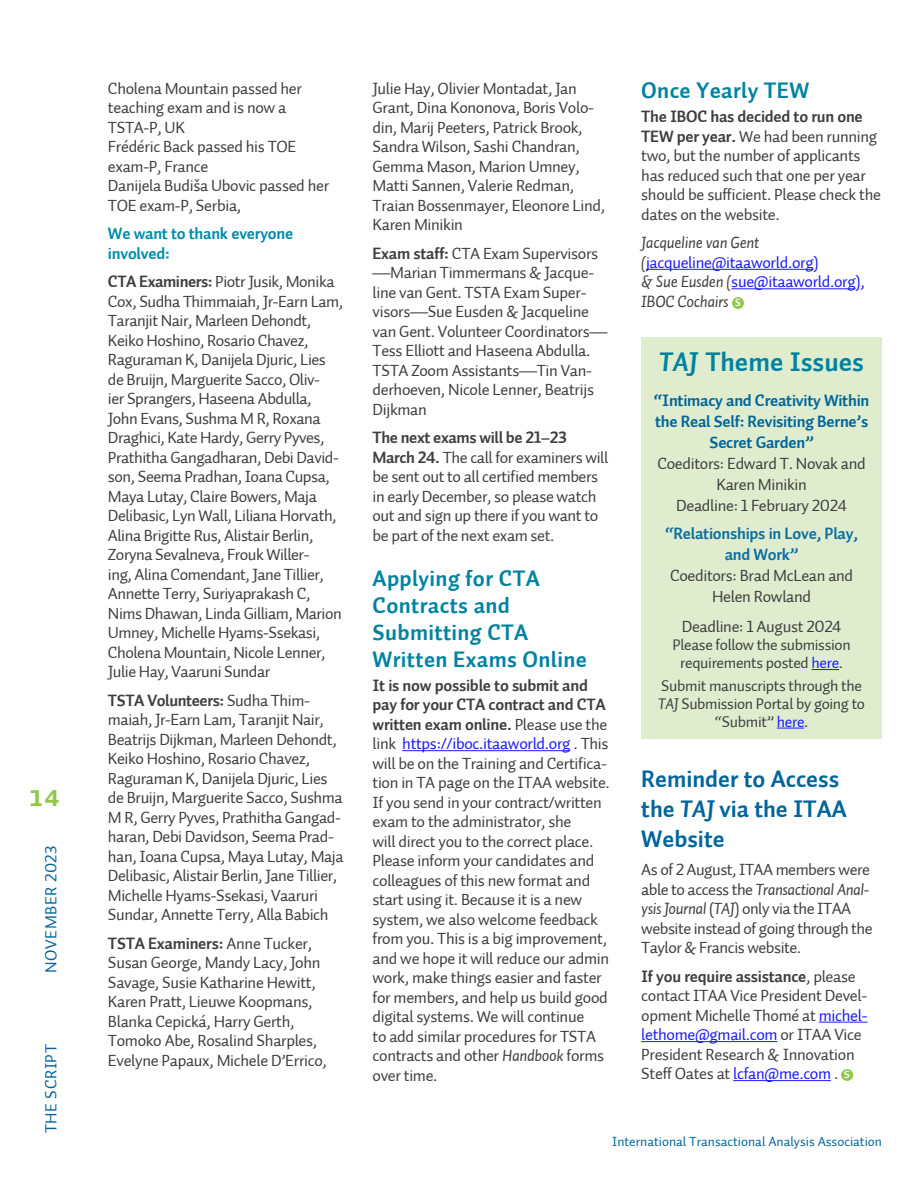
<style>
.page{position:relative;width:918px;height:1188px;background:#fff}
.page>*{position:absolute;margin:0;border:0;box-sizing:border-box;transform-origin:0 0}
.t1{font:30px "Auto 3 Bold Sm Cp";color:#90c84c}
.HD_2{font:27px "Auto 2 Bold LF";color:#0082a0}
.basic_body_text{font:24px/30px "Auto 2 Bold LF";color:#00659b}
.HD_3{font:22.5px/27px "Auto 2 Bold LF";letter-spacing:.015em;color:#0082a0}
.basic_body_text-2{font:16.5px/19.5px "Auto 2 Regular LF";letter-spacing:-.02em;color:#3e3e3f}
.basic_body_text-3{font:16.5px/21px "Auto 2 Bold LF";letter-spacing:-.015em;color:#00659b;text-align:center}
.basic_body_text-4{font:16.5px/19.5px "Auto 2 Regular LF";letter-spacing:-.02em;color:#1a1aff}
.basic_body_text-5{font:16.5px/21px "Auto 2 Bold LF";letter-spacing:-.015em;color:#0e6fa3;text-align:center}
.basic_body_text-6{font:16.5px/19.5px "Auto 2 Bold LF";letter-spacing:-.015em;color:#008ba8}
.footer_SCRIPT{font:16.5px "Auto 1 Regular LF";letter-spacing:.03em;color:#00659b}
.basic_body_text-7{font:15.75px/18px "Auto 2 Regular LF";letter-spacing:-.02em;color:#3e3e3f;text-align:center}
.t2{font:13.5px "Auto 2 Regular LF";color:#00659b}
.s1{font-family:"Auto 2 Bold LF"}
.s2{color:#1a1aff}
.s3{font-family:"Auto 1 Italic LF"}
.s4{font-family:"Auto 1 Italic LF";color:#3e3e3f}
.s5{font-family:"Auto 1 Bold Italic LF"}
.s6{font-family:"Auto 2 Regular LF";color:#3e3e3f}
</style>
<div class="page">
<div style="left:732px;top:297px;width:12px;height:12px;background:#90c84c;border-radius:50%"></div>
<div style="left:641px;top:338px;width:241px;height:401px;background:#dfedce"></div>
<svg style="left:812px;top:669px;width:27px;height:1px"></svg>
<svg style="left:777px;top:728px;width:27px;height:1px"></svg>
<hr style="left:402px;top:750px;width:168px;height:1px;background:#1a1aff">
<hr style="left:646px;top:269px;width:167px;height:1px;background:#1a1aff">
<hr style="left:731px;top:289px;width:125px;height:1px;background:#1a1aff">
<div style="left:841px;top:1069px;width:12px;height:12px;background:#90c84c;border-radius:50%"></div>
<hr style="left:819px;top:1022px;width:49px;height:1px;background:#1a1aff">
<hr style="left:641px;top:1041px;width:136px;height:1px;background:#1a1aff">
<hr style="left:733px;top:1080px;width:98px;height:1px;background:#1a1aff">
<h1 class="t1" style="left:28px;top:779px;width:33px">14</h1>
<p class="footer_SCRIPT" style="left:41px;top:973px;width:129px;rotate:-90deg">NOVEMBER 2023</p>
<p class="footer_SCRIPT" style="left:41px;top:1133px;width:91px;rotate:-90deg">THE SCRIPT</p>
<p class="basic_body_text-2" style="left:108px;top:79px;width:196px">Cholena Mountain passed her teaching exam and is now a<br>TSTA-P, UK</p>
<p class="basic_body_text-2" style="left:108px;top:137px;width:190px">Frédéric Back passed his TOE exam-P, France</p>
<p class="basic_body_text-2" style="left:108px;top:176px;width:223px">Danijela Budiša Ubovic passed her<br>TOE exam-P, Serbia,</p>
<p class="basic_body_text-6" style="left:108px;top:224px;width:187px">We want to thank everyone involved:</p>
<p class="basic_body_text-2" style="left:108px;top:272px;width:237px"><span class="s1">CTA Examiners:</span> Piotr Jusik, Monika Cox, Sudha Thimmaiah, Jr-Earn Lam, Taranjit Nair, Marleen Dehondt, Keiko Hoshino, Rosario Chavez, Raguraman K, Danijela Djuric, Lies de Bruijn, Marguerite Sacco, Oliv-<br>ier Sprangers, Haseena Abdulla, John Evans, Sushma M R, Roxana Draghici, Kate Hardy, Gerry Pyves, Prathitha Gangadharan, Debi David&shy;son, Seema Pradhan, Ioana Cupsa, Maya Lutay, Claire Bowers, Maja Delibasic, Lyn Wall, Liliana Horvath, Alina Brigitte Rus, Alistair Berlin, Zoryna Sevalneva, Frouk Willer-<br>ing, Alina Comendant, Jane Tillier, Annette Terry, Suriyaprakash C, Nims Dhawan, Linda Gilliam, Marion Umney, Michelle Hyams-Ssekasi, Cholena Mountain, Nicole Lenner, Julie Hay, Vaaruni Sundar</p>
<p class="basic_body_text-2" style="left:108px;top:691px;width:237px"><span class="s1">TSTA Volunteers:</span> Sudha Thim&shy;maiah, Jr-Earn Lam, Taranjit Nair, Beatrijs Dijkman, Marleen Dehondt, Keiko Hoshino, Rosario Chavez, Raguraman K, Danijela Djuric, Lies de Bruijn, Marguerite Sacco, Sushma M R, Gerry Pyves, Prathitha Gangad&shy;haran, Debi Davidson, Seema Prad&shy;han, Ioana Cupsa, Maya Lutay, Maja Delibasic, Alistair Berlin, Jane Tillier, Michelle Hyams-Ssekasi, Vaaruri Sundar, Annette Terry, Alla Babich</p>
<p class="basic_body_text-2" style="left:108px;top:934px;width:221px"><span class="s1">TSTA Examiners:</span> Anne Tucker,<br>Susan George, Mandy Lacy, John<br>Savage, Susie Katharine Hewitt,<br>Karen Pratt, Lieuwe Koopmans,<br>Blanka Cepická, Harry Gerth,<br>Tomoko Abe, Rosalind Sharples,<br>Evelyne Papaux, Michele D’Errico,</p>
<p class="basic_body_text-2" style="left:373px;top:79px;width:234px">Julie Hay, Olivier Montadat, Jan<br>Grant, Dina Kononova, Boris Volo&shy;din, Marij Peeters, Patrick Brook,<br>Sandra Wilson, Sashi Chandran,<br>Gemma Mason, Marion Umney,<br>Matti Sannen, Valerie Redman,<br>Traian Bossenmayer, Eleonore Lind,<br>Karen Minikin</p>
<p class="basic_body_text-2" style="left:373px;top:244px;width:236px"><span class="s1">Exam staff:</span> CTA Exam Supervisors —Marian Timmermans &amp; Jacque&shy;line van Gent. TSTA Exam Super&shy;visors—Sue Eusden &amp; Jacqueline van Gent. Volunteer Coordinators—<br>Tess Elliott and Haseena Abdulla.<br>TSTA Zoom Assistants—Tin Van&shy;derhoeven, Nicole Lenner, Beatrijs<br>Dijkman</p>
<p class="basic_body_text-2" style="left:373px;top:428px;width:237px"><span class="s1">The next exams will be 21–23<br>March 24.</span> The call for examiners will be sent out to all certified members in early December, so please watch out and sign up there if you want to be part of the next exam set.</p>
<p class="HD_3" style="left:373px;top:565px;width:216px">Applying for CTA<br>Contracts and<br>Submitting CTA<br>Written Exams Online</p>
<p class="basic_body_text-2" style="left:373px;top:676px;width:239px"><span class="s1">It is now possible to submit and pay for your CTA contract and CTA written exam online.</span> Please use the link <span class="s2">https://iboc.itaaworld.org</span> . This will be on the Training and Certifica&shy;tion in TA page on the ITAA website.<br>If you send in your contract/written exam to the administrator, she<br>will direct you to the correct place.<br>Please inform your candidates and colleagues of this new format and start using it. Because it is a new system, we also welcome feedback from you. This is a big improvement, and we hope it will reduce our admin work, make things easier and faster for members, and help us build good digital systems. We will continue<br>to add similar procedures for TSTA contracts and other <span class="s3">Handbook</span> forms over time.</p>
<p class="HD_3" style="left:641px;top:78px;width:170px">Once Yearly TEW</p>
<p class="basic_body_text-2" style="left:641px;top:107px;width:241px"><span class="s1">The IBOC has decided to run one<br>TEW per year.</span> We had been running two, but the number of applicants has reduced such that one per year should be sufficient. Please check the dates on the website.</p>
<p class="basic_body_text-4" style="left:641px;top:233px;width:225px"><span class="s4">Jacqueline van Gent (</span>jacqueline@itaaworld.org)<br><span class="s4">&amp; Sue Eusden (</span>sue@itaaworld.org),<br><span class="s4">IBOC Cochairs</span></p>
<p class="HD_2" style="left:659px;top:344px;width:206px"><span class="s5">TAJ</span> Theme Issues</p>
<p class="basic_body_text-3" style="left:654px;top:390px;width:217px">“Intimacy and Creativity Within the Real Self: Revisiting Berne’s<br>Secret Garden”<br><span class="s6">Coeditors: Edward T. Novak and<br>Karen Minikin<br>Deadline: 1 February 2024</span></p>
<p class="basic_body_text-5" style="left:665px;top:523px;width:195px">“Relationships in Love, Play, and Work”</p>
<p class="basic_body_text-2" style="left:670px;top:565px;width:185px;line-height:21px;text-align:center">Coeditors: Brad McLean and<br>Helen Rowland</p>
<p class="basic_body_text-2" style="left:682px;top:617px;width:161px">Deadline: 1 August 2024</p>
<p class="basic_body_text-7" style="left:673px;top:636px;width:180px">Please follow the submission requirements posted <span class="s2">here</span>.</p>
<p class="basic_body_text-7" style="left:658px;top:677px;width:208px">Submit manuscripts through the<br><span class="s3">TAJ</span> Submission Portal by going to “Submit” <span class="s2">here</span>.</p>
<p class="basic_body_text" style="left:641px;top:764px;width:207px">Reminder to Access the <span class="s5">TAJ</span> via the ITAA<br>Website</p>
<p class="basic_body_text-2" style="left:641px;top:860px;width:233px">As of 2 August, ITAA members were able to access the <span class="s3">Transactional Anal&shy;ysis Journal</span> (<span class="s3">TAJ</span>) only via the ITAA website instead of going through the Taylor &amp; Francis website.</p>
<p class="basic_body_text-2" style="left:641px;top:967px;width:228px"><span class="s1">If you require assistance</span>, please contact ITAA Vice President Devel&shy;opment Michelle Thomé at <span class="s2">michel&shy;lethome@gmail.com</span> or ITAA Vice<br>President Research &amp; Innovation<br>Steff Oates at <span class="s2">lcfan@me.com</span> .</p>
<p class="t2" style="left:612px;top:1133px;width:271px">International Transactional Analysis Association</p>
</div>
